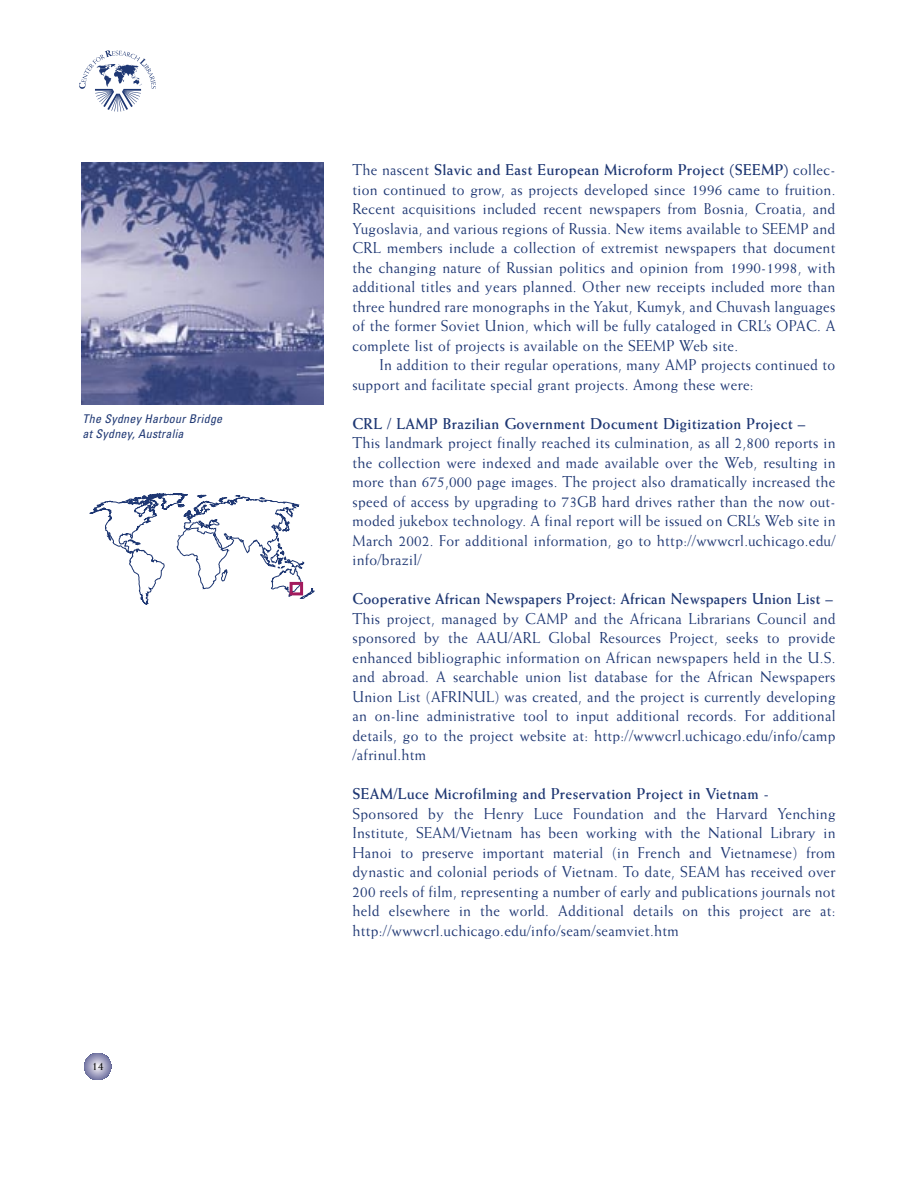
<style>
.page{position:relative;width:918px;height:1188px;background:#fff}
.page>*{position:absolute;margin:0;border:0;box-sizing:border-box;transform-origin:0 0}
.t1{font:15.75px/19.5px "Weiss";letter-spacing:.02em;color:#1e3773;text-align:justify;scale:.95 1}
.t2{font:700 15.75px "Weiss";letter-spacing:.02em;color:#1e3773;scale:.95 1}
.t3{font:700 15.75px "Weiss";letter-spacing:.02em;color:#1e3773;scale:.94 1}
.t4{font:italic condensed 12px/15px "Univers";letter-spacing:.02em;color:#1e3773}
.t5{font:12px "Weiss";color:#000}
.s1{font-weight:700}
</style>
<div class="page">
<svg style="left:84px;top:1053px;width:27px;height:27px"></svg>
<svg style="left:79px;top:50px;width:77px;height:62px"></svg>
<img style="left:81px;top:162px;width:243px;height:243px">
<svg style="left:89px;top:493px;width:226px;height:112px"></svg>
<div style="left:290px;top:582px;width:13px;height:13px;border:3px solid #a21b5d"></div>
<p class="t4" style="left:82px;top:412px;width:141px">The Sydney Harbour Bridge at Sydney, Australia</p>
<p class="t5" style="left:92px;top:1061px;width:13px">14</p>
<p class="t1" style="left:352px;top:161px;width:510px">The nascent <span class="s1">Slavic and East European Microform Project (SEEMP)</span> collec&shy;tion continued to grow, as projects developed since 1996 came to fruition.<br>Recent acquisitions included recent newspapers from Bosnia, Croatia, and Yugoslavia, and various regions of Russia. New items available to SEEMP and CRL members include a collection of extremist newspapers that document the changing nature of Russian politics and opinion from 1990-1998, with additional titles and years planned. Other new receipts included more than three hundred rare monographs in the Yakut, Kumyk, and Chuvash languages of the former Soviet Union, which will be fully cataloged in CRL’s OPAC. A complete list of projects is available on the SEEMP Web site.</p>
<p class="t1" style="left:352px;top:356px;width:510px;text-indent:27px">In addition to their regular operations, many AMP projects continued to support and facilitate special grant projects. Among these were:</p>
<p class="t2" style="left:352px;top:417px;width:478px">CRL / LAMP Brazilian Government Document Digitization Project –</p>
<p class="t1" style="left:352px;top:434px;width:510px">This landmark project finally reached its culmination, as all 2,800 reports in the collection were indexed and made available over the Web, resulting in more than 675,000 page images. The project also dramatically increased the speed of access by upgrading to 73GB hard drives rather than the now out&shy;moded jukebox technology. A final report will be issued on CRL’s Web site in March 2002. For additional information, go to http://wwwcrl.uchicago.edu/ info/brazil/</p>
<p class="t3" style="left:352px;top:593px;width:513px">Cooperative African Newspapers Project: African Newspapers Union List –</p>
<p class="t1" style="left:352px;top:610px;width:510px">This project, managed by CAMP and the Africana Librarians Council and sponsored by the AAU/ARL Global Resources Project, seeks to provide enhanced bibliographic information on African newspapers held in the U.S. and abroad. A searchable union list database for the African Newspapers Union List (AFRINUL) was created, and the project is currently developing an on-line administrative tool to input additional records. For additional details, go to the project website at: http://wwwcrl.uchicago.edu/info/camp /afrinul.htm</p>
<p class="t2" style="left:352px;top:788px;width:440px">SEAM/Luce Microfilming and Preservation Project in Vietnam -</p>
<p class="t1" style="left:352px;top:805px;width:510px">Sponsored by the Henry Luce Foundation and the Harvard Yenching Institute, SEAM/Vietnam has been working with the National Library in Hanoi to preserve important material (in French and Vietnamese) from dynastic and colonial periods of Vietnam. To date, SEAM has received over 200 reels of film, representing a number of early and publications journals not held elsewhere in the world. Additional details on this project are at: http://wwwcrl.uchicago.edu/info/seam/seamviet.htm</p>
</div>
